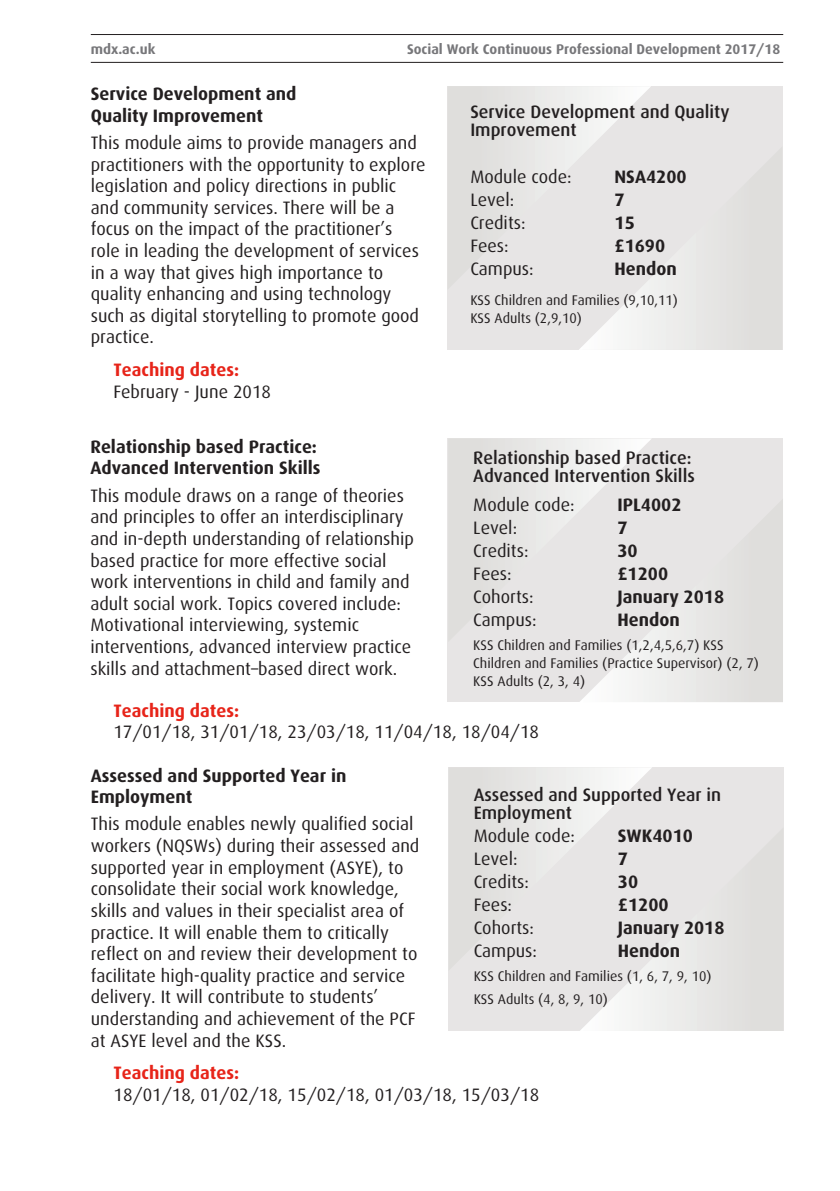
<style>
.page{position:relative;width:840px;height:1191px;background:#fff}
.page>*{position:absolute;margin:0;border:0;box-sizing:border-box;transform-origin:0 0}
._08_Body_text_indent{font:18px/21.6px "Dax";color:#231f20}
._04_Headings_02{font:700 18px/21.6px "Dax";color:#231f20}
._08_Body_text_indent-2{font:500 18px/18px "Dax";color:#231f20}
._08_Body_text_indent-3{font:700 18px "Dax";color:#231f20}
._08_Body_text_indent-4{font:14px/18px "Dax";color:#231f20}
.t1{font:700 14px "Dax";color:#77777a}
.s1{font-weight:700;color:#e72419}
</style>
<div class="page">
<hr style="left:91px;top:34px;width:691px;height:1px;background:#231f20">
<hr style="left:91px;top:62px;width:691px;height:1px;background:#231f20">
<div style="left:447px;top:86px;width:334px;height:264px;background:#e7e5e5"></div>
<svg style="left:573px;top:86px;width:78px;height:77px"></svg>
<svg style="left:578px;top:146px;width:80px;height:204px"></svg>
<div style="left:447px;top:438px;width:335px;height:264px;background:#e7e5e5"></div>
<svg style="left:573px;top:438px;width:78px;height:78px"></svg>
<svg style="left:579px;top:498px;width:80px;height:204px"></svg>
<div style="left:448px;top:767px;width:335px;height:264px;background:#e7e5e5"></div>
<svg style="left:574px;top:767px;width:78px;height:77px"></svg>
<svg style="left:579px;top:827px;width:80px;height:204px"></svg>
<p class="t1" style="left:91px;top:41px;width:66px">mdx.ac.uk</p>
<p class="t1" style="left:407px;top:41px;width:374px">Social Work Continuous Professional Development 2017/18</p>
<p class="_04_Headings_02" style="left:91px;top:83px;width:207px">Service Development and<br>Quality Improvement</p>
<p class="_08_Body_text_indent" style="left:91px;top:132px;width:336px">This module aims to provide managers and practitioners with the opportunity to explore legislation and policy directions in public and community services. There will be a focus on the impact of the practitioner’s role in leading the development of services in a way that gives high importance to quality enhancing and using technology such as digital storytelling to promote good practice.</p>
<p class="_08_Body_text_indent" style="left:113px;top:359px;width:159px"><span class="s1">Teaching dates:<br></span>February - June 2018</p>
<p class="_04_Headings_02" style="left:90px;top:436px;width:231px">Relationship based Practice:<br>Advanced Intervention Skills</p>
<p class="_08_Body_text_indent" style="left:90px;top:485px;width:325px">This module draws on a range of theories and principles to offer an interdisciplinary and in-depth understanding of relationship based practice for more effective social work interventions in child and family and adult social work. Topics covered include:<br>Motivational interviewing, systemic interventions, advanced interview practice skills and attachment–based direct work.</p>
<p class="_08_Body_text_indent-2" style="left:470px;top:103px;width:260px">Service Development and Quality<br>Improvement</p>
<p class="_08_Body_text_indent" style="left:470px;top:166px;width:103px">Module code:</p>
<p class="_08_Body_text_indent-3" style="left:614px;top:166px;width:74px">NSA4200</p>
<p class="_08_Body_text_indent" style="left:470px;top:189px;width:45px">Level:</p>
<p class="_08_Body_text_indent-3" style="left:614px;top:189px;width:12px">7</p>
<p class="_08_Body_text_indent" style="left:470px;top:212px;width:57px">Credits:</p>
<p class="_08_Body_text_indent-3" style="left:614px;top:212px;width:22px">15</p>
<p class="_08_Body_text_indent" style="left:470px;top:235px;width:40px">Fees:</p>
<p class="_08_Body_text_indent-3" style="left:614px;top:235px;width:52px">£1690</p>
<p class="_08_Body_text_indent" style="left:470px;top:258px;width:65px">Campus:</p>
<p class="_08_Body_text_indent-3" style="left:614px;top:258px;width:64px">Hendon</p>
<p class="_08_Body_text_indent-4" style="left:470px;top:291px;width:209px">KSS Children and Families (9,10,11)<br>KSS Adults (2,9,10)</p>
<p class="_08_Body_text_indent-2" style="left:473px;top:448px;width:223px">Relationship based Practice:<br>Advanced Intervention Skills</p>
<p class="_08_Body_text_indent" style="left:473px;top:494px;width:103px">Module code:</p>
<p class="_08_Body_text_indent-3" style="left:617px;top:494px;width:66px">IPL4002</p>
<p class="_08_Body_text_indent" style="left:473px;top:517px;width:45px">Level:</p>
<p class="_08_Body_text_indent-3" style="left:617px;top:517px;width:12px">7</p>
<p class="_08_Body_text_indent" style="left:473px;top:540px;width:57px">Credits:</p>
<p class="_08_Body_text_indent-3" style="left:617px;top:540px;width:22px">30</p>
<p class="_08_Body_text_indent" style="left:473px;top:563px;width:40px">Fees:</p>
<p class="_08_Body_text_indent-3" style="left:617px;top:563px;width:52px">£1200</p>
<p class="_08_Body_text_indent" style="left:473px;top:586px;width:62px">Cohorts:</p>
<p class="_08_Body_text_indent-3" style="left:617px;top:586px;width:108px">January 2018</p>
<p class="_08_Body_text_indent" style="left:473px;top:609px;width:65px">Campus:</p>
<p class="_08_Body_text_indent-3" style="left:617px;top:609px;width:64px">Hendon</p>
<p class="_08_Body_text_indent-4" style="left:473px;top:636px;width:287px">KSS Children and Families (1,2,4,5,6,7) KSS<br>Children and Families (Practice Supervisor) (2, 7)<br>KSS Adults (2, 3, 4)</p>
<p class="_08_Body_text_indent" style="left:113px;top:699px;width:427px"><span class="s1">Teaching dates:<br></span>17/01/18, 31/01/18, 23/03/18, 11/04/18, 18/04/18</p>
<p class="_04_Headings_02" style="left:91px;top:764px;width:257px">Assessed and Supported Year in<br>Employment</p>
<p class="_08_Body_text_indent" style="left:91px;top:813px;width:330px">This module enables newly qualified social workers (NQSWs) during their assessed and supported year in employment (ASYE), to consolidate their social work knowledge, skills and values in their specialist area of practice. It will enable them to critically reflect on and review their development to facilitate high-quality practice and service delivery. It will contribute to students’ understanding and achievement of the PCF at ASYE level and the KSS.</p>
<p class="_08_Body_text_indent-2" style="left:473px;top:786px;width:249px">Assessed and Supported Year in<br>Employment</p>
<p class="_08_Body_text_indent" style="left:473px;top:825px;width:103px">Module code:</p>
<p class="_08_Body_text_indent-3" style="left:617px;top:825px;width:77px">SWK4010</p>
<p class="_08_Body_text_indent" style="left:473px;top:848px;width:45px">Level:</p>
<p class="_08_Body_text_indent-3" style="left:617px;top:848px;width:12px">7</p>
<p class="_08_Body_text_indent" style="left:473px;top:871px;width:57px">Credits:</p>
<p class="_08_Body_text_indent-3" style="left:617px;top:871px;width:22px">30</p>
<p class="_08_Body_text_indent" style="left:473px;top:894px;width:40px">Fees:</p>
<p class="_08_Body_text_indent-3" style="left:617px;top:894px;width:52px">£1200</p>
<p class="_08_Body_text_indent" style="left:473px;top:917px;width:62px">Cohorts:</p>
<p class="_08_Body_text_indent-3" style="left:617px;top:917px;width:108px">January 2018</p>
<p class="_08_Body_text_indent" style="left:473px;top:940px;width:65px">Campus:</p>
<p class="_08_Body_text_indent-3" style="left:617px;top:940px;width:64px">Hendon</p>
<p class="_08_Body_text_indent-4" style="left:473px;top:967px;width:239px">KSS Children and Families (1, 6, 7, 9, 10)</p>
<p class="_08_Body_text_indent-4" style="left:473px;top:990px;width:136px">KSS Adults (4, 8, 9, 10)</p>
<p class="_08_Body_text_indent" style="left:113px;top:1062px;width:427px"><span class="s1">Teaching dates:<br></span>18/01/18, 01/02/18, 15/02/18, 01/03/18, 15/03/18</p>
</div>
